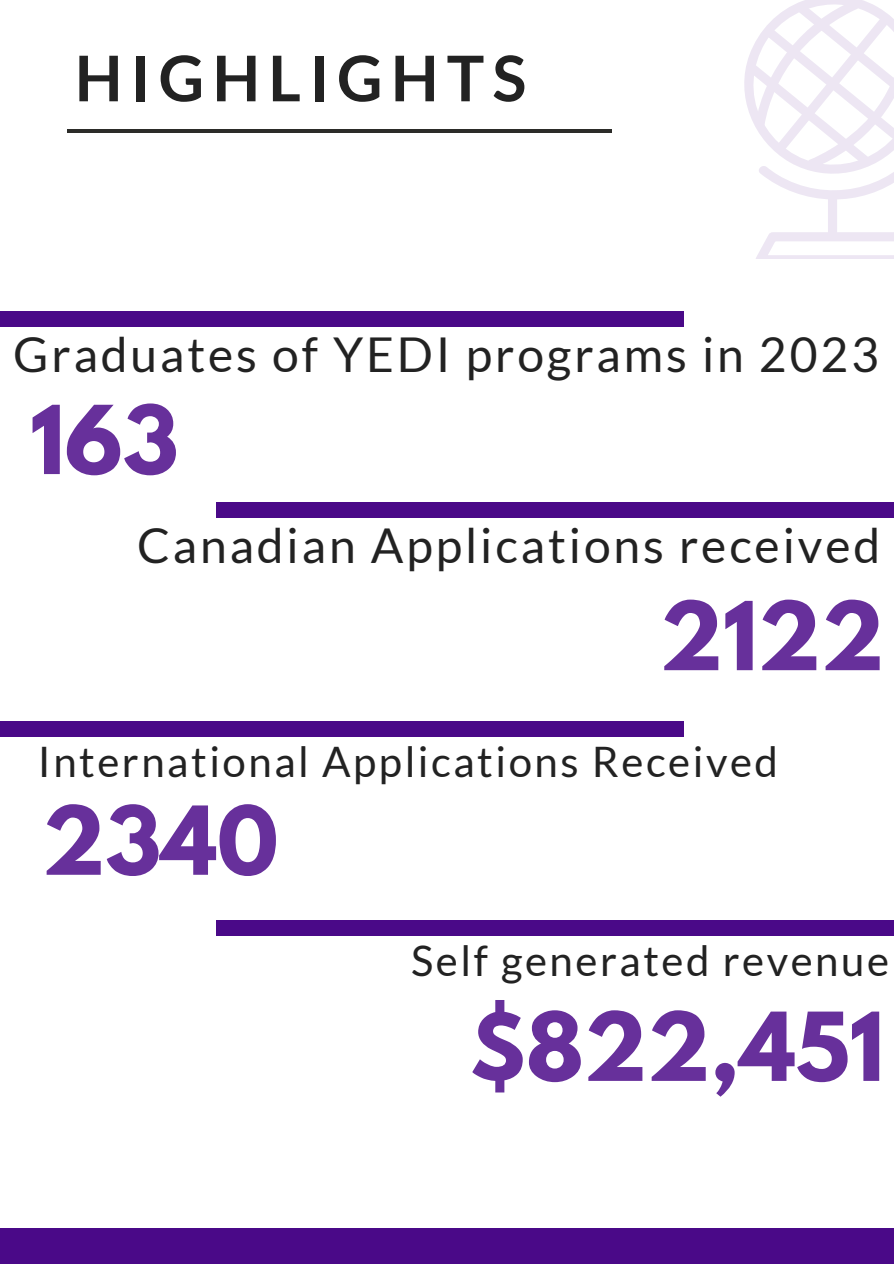
<style>
.page{position:relative;width:894px;height:1264px;background:#fff}
.page>*{position:absolute;margin:0;border:0;box-sizing:border-box;transform-origin:0 0}
.t1{font:700 84px "League Spartan";color:#4a0988}
.t2{font:700 63px "Lato";letter-spacing:.13em;color:#222}
.t3{font:48px "Lato";letter-spacing:.06em;color:#222}
.t4{font:42px "Lato";letter-spacing:.06em;color:#222}
</style>
<div class="page">
<hr style="left:67px;top:129px;width:545px;height:4px;background:#2c2c29">
<div style="left:0;top:1227px;width:893px;height:36px;background:#4a0988"></div>
<div style="left:0;top:721px;width:683px;height:15px;background:#4a0988"></div>
<div style="left:216px;top:503px;width:677px;height:14px;background:#4a0988"></div>
<svg style="left:744px;top:0;width:149px;height:259px"></svg>
<div style="left:216px;top:921px;width:677px;height:14px;background:#4a0988"></div>
<div style="left:0;top:312px;width:683px;height:14px;background:#4a0988"></div>
<p class="t2" style="left:75px;top:39px;width:453px">HIGHLIGHTS</p>
<h2 class="t3" style="left:13px;top:325px;width:866px">Graduates of YEDI programs in 2023</h2>
<h1 class="t1" style="left:30px;top:398px;width:150px">163</h1>
<p class="t3" style="left:137px;top:515px;width:744px">Canadian Applications received</p>
<h1 class="t1" style="left:659px;top:594px;width:226px">2122</h1>
<p class="t4" style="left:38px;top:735px;width:741px">International Applications Received</p>
<h1 class="t1" style="left:42px;top:799px;width:238px">2340</h1>
<h3 class="t4" style="left:411px;top:935px;width:479px">Self generated revenue</h3>
<h1 class="t1" style="left:469px;top:1005px;width:416px">$822,451</h1>
</div>
